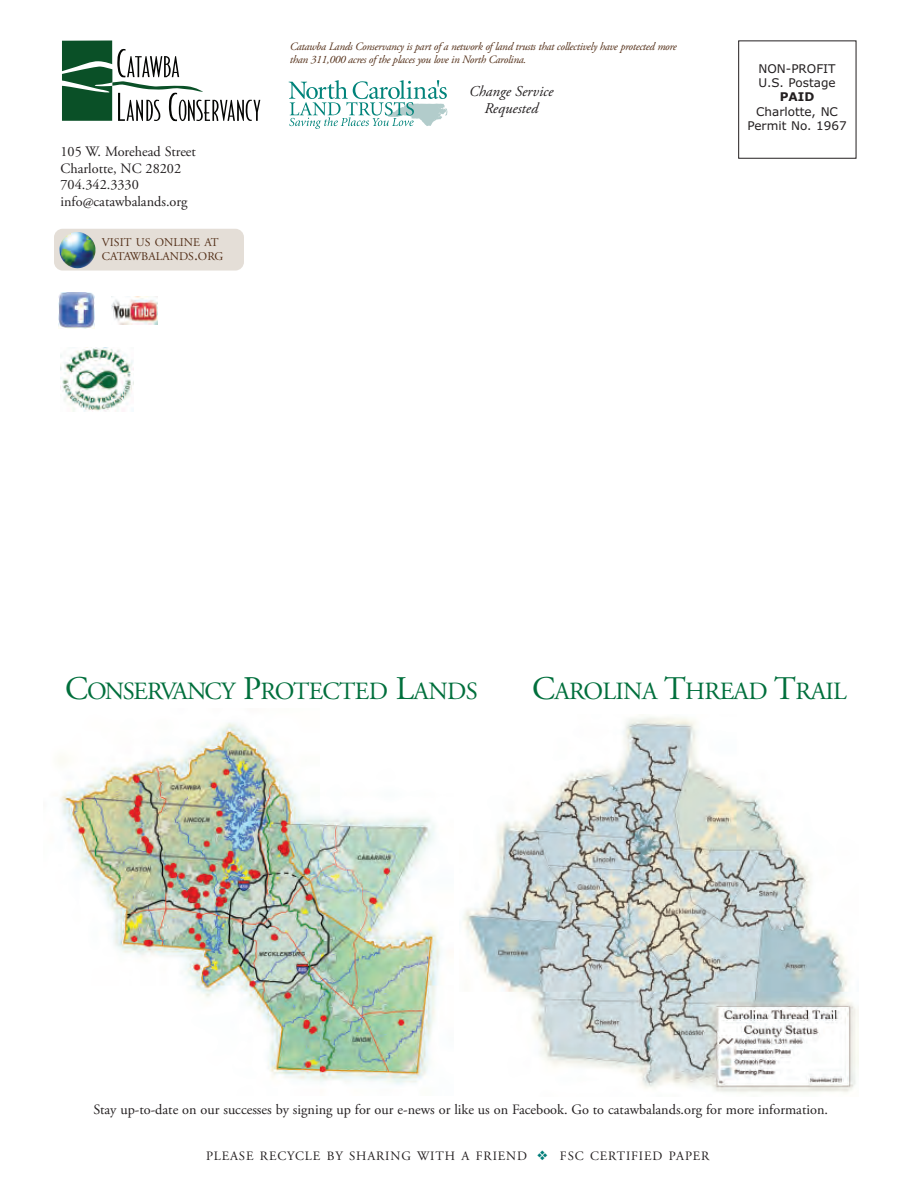
<style>
.page{position:relative;width:918px;height:1188px;background:#fff}
.page>*{position:absolute;margin:0;border:0;box-sizing:border-box;transform-origin:0 0}
.t1{font:24.75px "Adobe Garamond Pro";letter-spacing:-.025em;color:#006f3c}
.t2{font:italic 15px/16.5px "Adobe Garamond Pro";color:#231f20;text-align:center}
.t3{font:14.25px/16.5px "Adobe Garamond Pro";color:#231f20}
.t4{font:12.75px "Adobe Garamond Pro";letter-spacing:.065em;color:#231f20}
.t5{font:12px/14.4px "Verdana";color:#231f20}
.t6{font:700 12px "Verdana";color:#231f20}
.t7{font:11.85px/14.2px "Adobe Garamond Pro";color:#532f18}
.t8{font:italic 11.25px/12.8px "Adobe Garamond Pro";letter-spacing:-.025em;color:#532f18}
.s1{font-size:15.75px}
.s2{font-size:33px}
.s3{color:#007e7a}
</style>
<div class="page">
<div style="left:54px;top:229px;width:190px;height:42px;background:#e4ded7;border-radius:9px"></div>
<div style="left:738px;top:40px;width:118px;height:119px;border:1px solid #231f20"></div>
<svg style="left:289px;top:80px;width:158px;height:49px"></svg>
<svg style="left:62px;top:41px;width:198px;height:80px"></svg>
<img style="left:60px;top:347px;width:73px;height:65px">
<img style="left:59px;top:232px;width:36px;height:36px">
<img style="left:59px;top:723px;width:382px;height:362px">
<img style="left:463px;top:717px;width:396px;height:376px">
<img style="left:111px;top:296px;width:47px;height:29px">
<img style="left:59px;top:293px;width:35px;height:35px">
<p class="t3" style="left:61px;top:145px;width:137px">105 W. Morehead Street<br>Charlotte, NC 28202<br>704.342.3330 info@catawbalands.org</p>
<p class="t7" style="left:102px;top:236px;width:123px">VISIT US ONLINE AT<br>CATAWBALANDS<span class="s1">.</span>ORG</p>
<p class="t8" style="left:290px;top:41px;width:388px">Catawba Lands Conservancy is part of a network of land trusts that collectively have protected more than 311,000 acres of the places you love in North Carolina.</p>
<p class="t2" style="left:469px;top:85px;width:86px">Change Service<br>Requested</p>
<p class="t5" style="left:759px;top:61px;width:79px">NON-PROFIT<br>U.S. Postage</p>
<p class="t6" style="left:780px;top:90px;width:36px">PAID</p>
<p class="t5" style="left:747px;top:104px;width:101px;text-align:center">Charlotte, NC<br>Permit No. 1967</p>
<h1 class="t1" style="left:65px;top:681px;width:414px"><span class="s2">C</span>ONSERVANCY <span class="s2">P</span>ROTECTED <span class="s2">L</span>ANDS</h1>
<h1 class="t1" style="left:532px;top:681px;width:316px"><span class="s2">C</span>AROLINA <span class="s2">T</span>HREAD <span class="s2">T</span>RAIL</h1>
<p class="t3" style="left:93px;top:1102px;width:736px">Stay up-to-date on our successes by signing up for our e-news or like us on Facebook. Go to catawbalands.org for more information.</p>
<p class="t4" style="left:206px;top:1151px;width:505px">PLEASE RECYCLE BY SHARING WITH A FRIEND <span class="s3">❖</span> FSC CERTIFIED PAPER</p>
</div>
